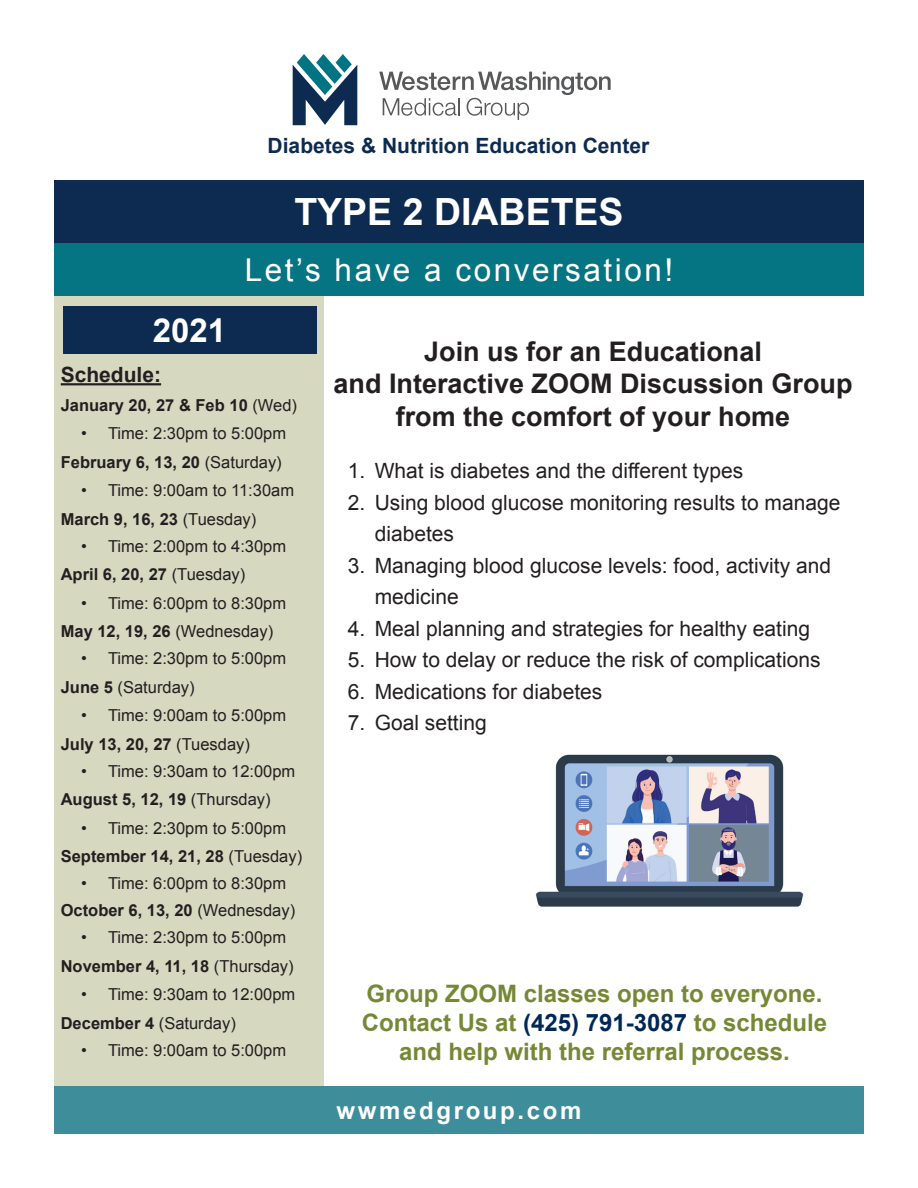
<style>
.page{position:relative;width:918px;height:1188px;background:#fff}
.page>*{position:absolute;margin:0;border:0;box-sizing:border-box;transform-origin:0 0}
.t1{font:700 37.5px "Arial";color:#fff}
.t2{font:700 33px "Arial";color:#fff}
.t3{font:31.5px "Arial";letter-spacing:.08em;color:#fff}
.t4{font:700 27px/32.4px "Arial";color:#231f20;text-align:center}
.t5{font:700 24px "Arial";color:#768836}
.t6{font:700 24px "Arial";letter-spacing:.11em;color:#fff}
.t7{font:21px/31.5px "Arial";color:#231f20}
.t8{font:700 21px "Arial";color:#0d2b51}
.t9{font:700 21px "Arial";color:#231f20}
.t10{font:16.5px "Arial";color:#231f20}
.t11{font:700 16.5px "Arial";color:#231f20}
.s1{font-weight:400}
.s2{font-weight:700}
.s3{color:#002855}
</style>
<div class="page">
<div style="left:54px;top:180px;width:810px;height:64px;background:#0d2b51"></div>
<div style="left:54px;top:292px;width:270px;height:827px;background:#d6d8c0"></div>
<hr style="left:61px;top:383px;width:100px;height:2px;background:#231f20">
<div style="left:54px;top:1087px;width:810px;height:47px;background:#3e8d9a"></div>
<div style="left:63px;top:306px;width:253px;height:48px;background:#0d2b51"></div>
<div style="left:54px;top:244px;width:810px;height:52px;background:#057583"></div>
<svg style="left:293px;top:54px;width:64px;height:71px"></svg>
<svg style="left:379px;top:72px;width:232px;height:48px"></svg>
<img style="left:535px;top:754px;width:269px;height:153px">
<p class="t8" style="left:268px;top:131px;width:383px">Diabetes &amp; Nutrition Education Center</p>
<p class="t1" style="left:294px;top:187px;width:331px">TYPE 2 DIABETES</p>
<p class="t3" style="left:245px;top:250px;width:430px">Let’s have a conversation!</p>
<p class="t2" style="left:153px;top:308px;width:75px">2021</p>
<p class="t9" style="left:61px;top:361px;width:102px">Schedule:</p>
<p class="t11" style="left:61px;top:394px;width:238px">January 20, 27 &amp; Feb 10 <span class="s1">(Wed)</span></p>
<p class="t10" style="left:81px;top:422px;width:207px">• Time: 2:30pm to 5:00pm</p>
<p class="t11" style="left:61px;top:451px;width:223px">February 6, 13, 20 <span class="s1">(Saturday)</span></p>
<p class="t10" style="left:81px;top:479px;width:215px">• Time: 9:00am to 11:30am</p>
<p class="t11" style="left:61px;top:508px;width:197px">March 9, 16, 23 <span class="s1">(Tuesday)</span></p>
<p class="t10" style="left:81px;top:535px;width:207px">• Time: 2:00pm to 4:30pm</p>
<p class="t11" style="left:61px;top:563px;width:186px">April 6, 20, 27 <span class="s1">(Tuesday)</span></p>
<p class="t10" style="left:81px;top:592px;width:207px">• Time: 6:00pm to 8:30pm</p>
<p class="t11" style="left:61px;top:620px;width:214px">May 12, 19, 26 <span class="s1">(Wednesday)</span></p>
<p class="t10" style="left:81px;top:647px;width:207px">• Time: 2:30pm to 5:00pm</p>
<p class="t10" style="left:61px;top:676px;width:135px"><span class="s2">June 5</span> (Saturday)</p>
<p class="t10" style="left:81px;top:704px;width:207px">• Time: 9:00am to 5:00pm</p>
<p class="t11" style="left:61px;top:733px;width:191px">July 13, 20, 27 <span class="s1">(Tuesday)</span></p>
<p class="t10" style="left:81px;top:760px;width:216px">• Time: 9:30am to 12:00pm</p>
<p class="t11" style="left:61px;top:788px;width:211px">August 5, 12, 19 <span class="s1">(Thursday)</span></p>
<p class="t10" style="left:81px;top:817px;width:207px">• Time: 2:30pm to 5:00pm</p>
<p class="t11" style="left:61px;top:845px;width:243px">September 14, 21, 28 <span class="s1">(Tuesday)</span></p>
<p class="t10" style="left:81px;top:872px;width:207px">• Time: 6:00pm to 8:30pm</p>
<p class="t11" style="left:61px;top:899px;width:236px">October 6, 13, 20 <span class="s1">(Wednesday)</span></p>
<p class="t10" style="left:81px;top:926px;width:207px">• Time: 2:30pm to 5:00pm</p>
<p class="t11" style="left:61px;top:955px;width:234px">November 4, 11, 18 <span class="s1">(Thursday)</span></p>
<p class="t10" style="left:81px;top:983px;width:216px">• Time: 9:30am to 12:00pm</p>
<p class="t10" style="left:61px;top:1012px;width:177px"><span class="s2">December 4</span> (Saturday)</p>
<p class="t10" style="left:81px;top:1039px;width:207px">• Time: 9:00am to 5:00pm</p>
<p class="t4" style="left:424px;top:336px;width:339px">Join us for an Educational</p>
<p class="t4" style="left:334px;top:369px;width:521px">and Interactive ZOOM Discussion Group from the comfort of your home</p>
<p class="t7" style="left:348px;top:456px;width:397px">1. What is diabetes and the different types</p>
<p class="t7" style="left:375px;top:487px;width:467px;text-indent:-27px">2. Using blood glucose monitoring results to manage diabetes</p>
<p class="t7" style="left:375px;top:550px;width:458px;text-indent:-27px">3. Managing blood glucose levels: food, activity and medicine</p>
<p class="t7" style="left:348px;top:613px;width:464px">4. Meal planning and strategies for healthy eating</p>
<p class="t7" style="left:348px;top:645px;width:474px">5. How to delay or reduce the risk of complications</p>
<p class="t7" style="left:348px;top:676px;width:256px">6. Medications for diabetes</p>
<p class="t7" style="left:348px;top:708px;width:141px">7. Goal setting</p>
<p class="t5" style="left:366px;top:978px;width:458px">Group ZOOM classes open to everyone.</p>
<p class="t5" style="left:362px;top:1006px;width:467px">Contact Us at <span class="s3">(425) 791-3087</span> to schedule</p>
<p class="t5" style="left:399px;top:1035px;width:392px">and help with the referral process.</p>
<p class="t6" style="left:337px;top:1095px;width:247px">wwmedgroup.com</p>
</div>
